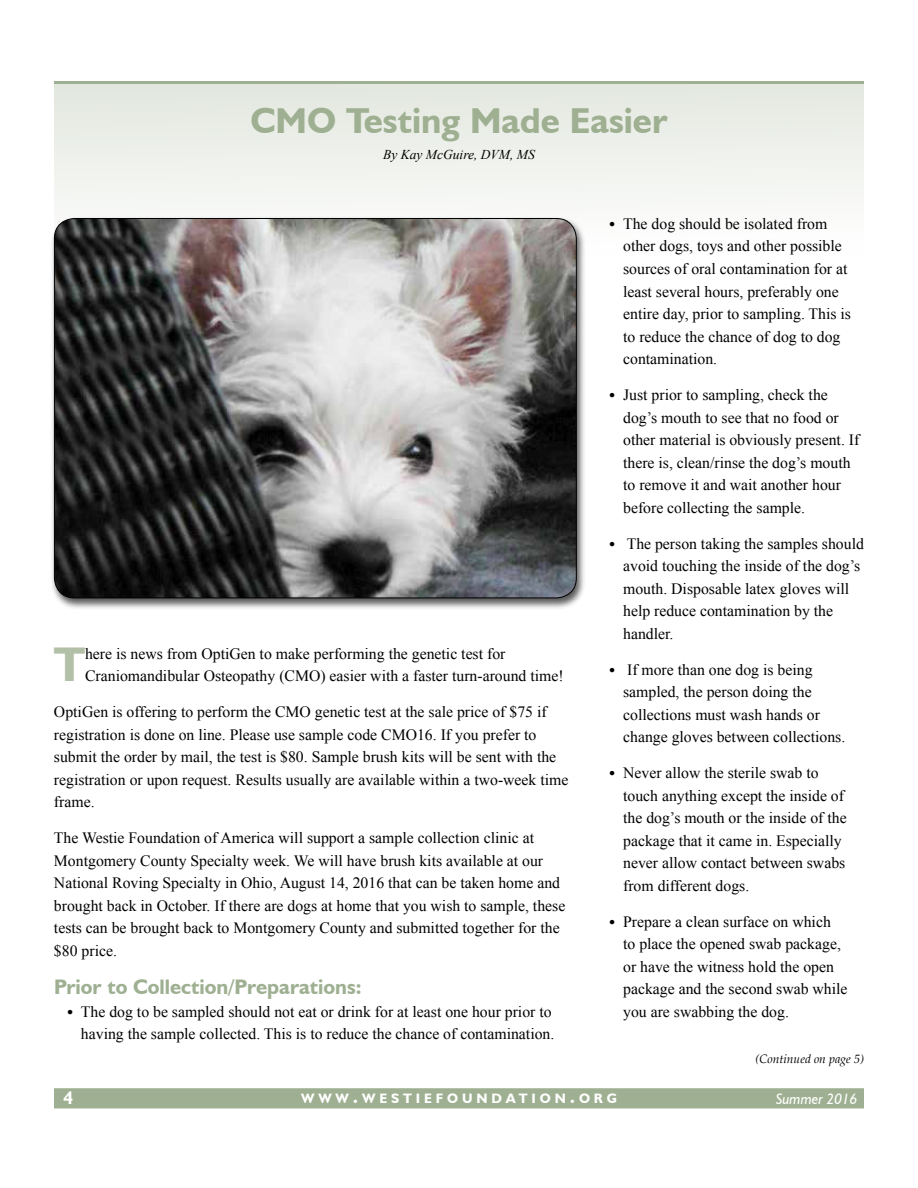
<style>
.page{position:relative;width:918px;height:1188px;background:#fff}
.page>*{position:absolute;margin:0;border:0;box-sizing:border-box;transform-origin:0 0}
.t1{font:700 48.75px "Humanist 521 BT";color:#b2c0a7}
.t2{font:700 36px "Humanist 521 BT";color:#9eb091}
.t3{font:700 21px "Humanist 521 BT";color:#9eb091}
.t4{font:700 18px "Humanist 521 BT";color:#fff}
.t5{font:15.75px/22.5px "Times New Roman";color:#000}
.t6{font:italic 15px "Humanist 521 BT";color:#fff}
.t7{font:700 13.65px "Humanist 521 BT";letter-spacing:.285em;color:#fff}
.t8{font:italic 13.5px "Times New Roman";color:#000}
.t9{font:italic 12px "Palatino";color:#000}
.s1{font-family:"Times";font-weight:700}
.s2{font-size:19.5px}
</style>
<div class="page">
<div style="left:54px;top:1088px;width:810px;height:20px;background:#9eb091;border:2px solid #9eb091"></div>
<div style="left:54px;top:81px;width:810px;height:173px;background:linear-gradient(to bottom,#e2e7de,#fff)"></div>
<hr style="left:54px;top:81px;width:810px;height:3px;background:#9eb091">
<div style="left:50px;top:216px;width:536px;height:394px;background:#000;opacity:.65"></div>
<img style="left:54px;top:218px;width:522px;height:380px">
<h2 class="t2" style="left:250px;top:99px;width:419px">CMO Testing Made Easier</h2>
<p class="t8" style="left:383px;top:146px;width:153px">By Kay McGuire, DVM, MS</p>
<h1 class="t1" style="left:54px;top:634px;width:33px">T</h1>
<p class="t5" style="left:85px;top:642px;width:480px">here is news from OptiGen to make performing the genetic test for<br>Craniomandibular Osteopathy (CMO) easier with a faster turn-around time!</p>
<p class="t5" style="left:54px;top:700px;width:516px">OptiGen is offering to perform the CMO genetic test at the sale price of $75 if registration is done on line. Please use sample code CMO16. If you prefer to submit the order by mail, the test is $80. Sample brush kits will be sent with the registration or upon request. Results usually are available within a two-week time frame.</p>
<p class="t5" style="left:54px;top:827px;width:513px">The Westie Foundation of America will support a sample collection clinic at Montgomery County Specialty week. We will have brush kits available at our National Roving Specialty in Ohio, August 14, 2016 that can be taken home and brought back in October. If there are dogs at home that you wish to sample, these tests can be brought back to Montgomery County and submitted together for the $80 price.</p>
<h3 class="t3" style="left:54px;top:974px;width:309px">Prior to Collection/Preparations:</h3>
<p class="t5" style="left:68px;top:1000px;width:488px;text-align:right"><span class="s1">•</span> The dog to be sampled should not eat or drink for at least one hour prior to having the sample collected. This is to reduce the chance of contamination.</p>
<p class="t5" style="left:623px;top:212px;width:229px;text-indent:-13px"><span class="s1">•</span> The dog should be isolated from other dogs, toys and other possible sources of oral contamination for at least several hours, preferably one entire day, prior to sampling. This is to reduce the chance of dog to dog contamination.</p>
<p class="t5" style="left:623px;top:383px;width:238px;text-indent:-13px"><span class="s1">•</span> Just prior to sampling, check the dog’s mouth to see that no food or other material is obviously present. If there is, clean/rinse the dog’s mouth to remove it and wait another hour before collecting the sample.</p>
<p class="t5" style="left:623px;top:532px;width:242px;text-indent:-13px"><span class="s1">•</span> The person taking the samples should avoid touching the inside of the dog’s mouth. Disposable latex gloves will help reduce contamination by the handler.</p>
<p class="t5" style="left:623px;top:658px;width:224px;text-indent:-13px"><span class="s1">•</span> If more than one dog is being sampled, the person doing the collections must wash hands or change gloves between collections.</p>
<p class="t5" style="left:623px;top:761px;width:225px;text-indent:-13px"><span class="s1">•</span> Never allow the sterile swab to touch anything except the inside of the dog’s mouth or the inside of the package that it came in. Especially never allow contact between swabs from different dogs.</p>
<p class="t5" style="left:623px;top:910px;width:226px;text-indent:-13px"><span class="s1">•</span> Prepare a clean surface on which<br>to place the opened swab package, or have the witness hold the open package and the second swab while you are swabbing the dog.</p>
<p class="t9" style="left:756px;top:1052px;width:110px">(Continued on page 5)</p>
<p class="t4" style="left:64px;top:1087px;width:11px">4</p>
<p class="t7" style="left:301px;top:1090px;width:317px">WWW<span class="s2">.</span>WESTIEFOUNDATION<span class="s2">.</span>ORG</p>
<p class="t6" style="left:776px;top:1090px;width:83px">Summer 2016</p>
</div>
